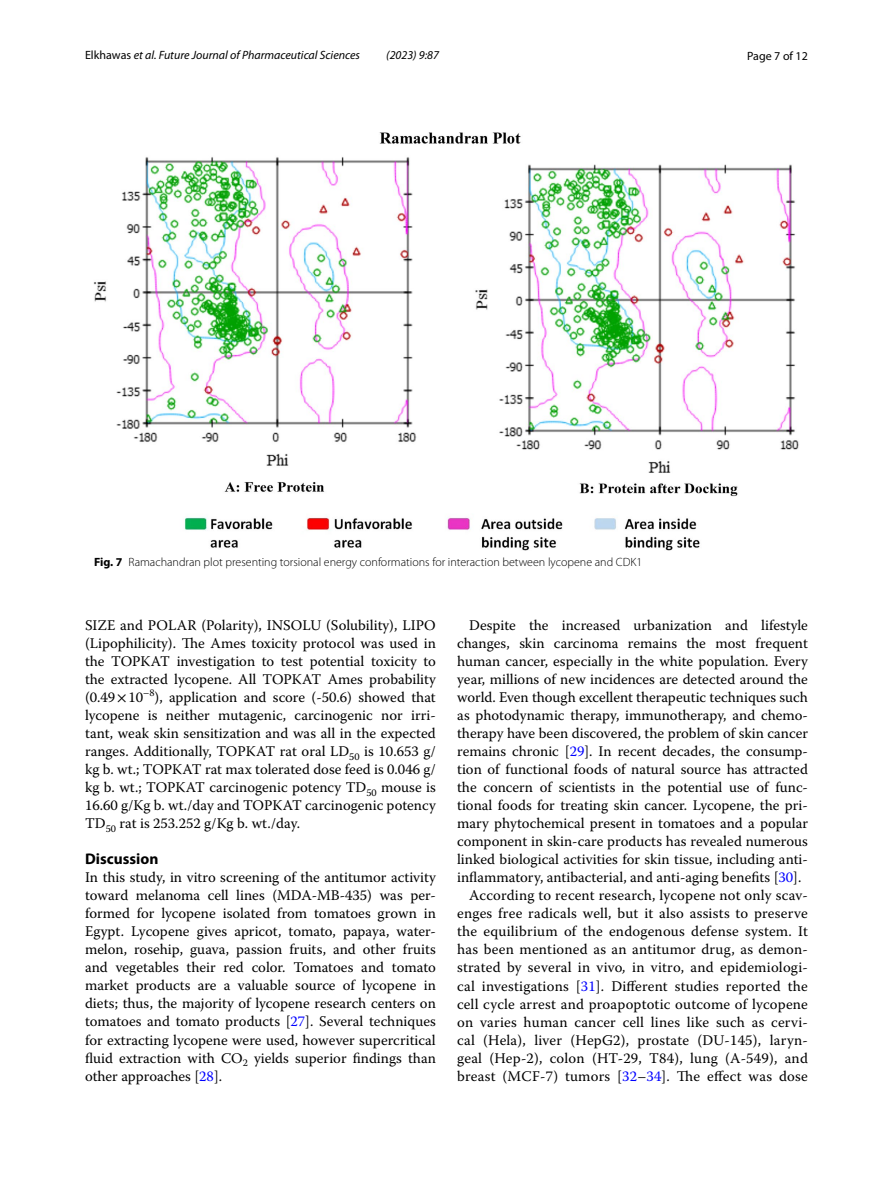
<style>
.page{position:relative;width:893px;height:1187px;background:#fff}
.page>*{position:absolute;margin:0;border:0;box-sizing:border-box;transform-origin:0 0}
.t1{font:700 15.45px "Myriad Pro";color:#000}
.t2{font:14.7px/18px "Warnock Pro";color:#000;text-align:justify}
.t3{font:300 12px "Myriad Pro";color:#000}
.t4{font:italic 12px "Myriad Pro";color:#000}
.t5{font:12px "Myriad Pro";color:#000}
.s1{font-style:normal}
.s2{font-weight:700}
.s3{font-family:"STIX"}
.s4{color:#00f}
.s5{font-style:italic}
</style>
<div class="page">
<img style="left:94px;top:133px;width:705px;height:417px">
<p class="t4" style="left:85px;top:48px;width:276px"><span class="s1">Elkhawas</span> et al. Future Journal of Pharmaceutical Sciences</p>
<p class="t4" style="left:386px;top:48px;width:54px">(2023) 9:87</p>
<p class="t5" style="left:747px;top:48px;width:62px">Page 7 of 12</p>
<p class="t3" style="left:94px;top:555px;width:550px"><span class="s2">Fig. 7</span> Ramachandran plot presenting torsional energy conformations for interaction between lycopene and CDK1</p>
<p class="t2" style="left:85px;top:616px;width:352px">SIZE and POLAR (Polarity), INSOLU (Solubility), LIPO (Lipophilicity). The Ames toxicity protocol was used in the TOPKAT investigation to test potential toxicity to the extracted lycopene. All TOPKAT Ames probability (0.49<span class="s3">×</span> -10<sup>–8</sup>), application and score (-50.6) showed that lycopene is neither mutagenic, carcinogenic nor irri&shy;tant, weak skin sensitization and was all in the expected ranges. Additionally, TOPKAT rat oral LD<sub>50</sub> is 10.653 g/ kg b. wt.; TOPKAT rat max tolerated dose feed is 0.046 g/ kg b. wt.; TOPKAT carcinogenic potency TD<sub>50</sub> mouse is 16.60 g/Kg b. wt./day and TOPKAT carcinogenic potency TD<sub>50</sub> rat is 253.252 g/Kg b. wt./day.</p>
<p class="t1" style="left:85px;top:849px;width:75px">Discussion</p>
<p class="t2" style="left:85px;top:868px;width:352px">In this study, in vitro screening of the antitumor activity toward melanoma cell lines (MDA-MB-435) was per&shy;formed for lycopene isolated from tomatoes grown in Egypt. Lycopene gives apricot, tomato, papaya, water&shy;melon, rosehip, guava, passion fruits, and other fruits and vegetables their red color. Tomatoes and tomato market products are a valuable source of lycopene in diets; thus, the majority of lycopene research centers on tomatoes and tomato products [<span class="s4">27</span>]. Several techniques for extracting lycopene were used, however supercritical fluid extraction with CO<sub>2</sub> yields superior findings than other approaches [<span class="s4">28</span>].</p>
<p class="t2" style="left:469px;top:616px;width:340px">Despite the increased urbanization and lifestyle</p>
<p class="t2" style="left:457px;top:634px;width:352px">changes, skin carcinoma remains the most frequent</p>
<p class="t2" style="left:457px;top:652px;width:352px">human cancer, especially in the white population. Every</p>
<p class="t2" style="left:457px;top:670px;width:352px">year, millions of new incidences are detected around the</p>
<p class="t2" style="left:457px;top:688px;width:352px">world. Even though excellent therapeutic techniques such</p>
<p class="t2" style="left:457px;top:706px;width:352px">as photodynamic therapy, immunotherapy, and chemo-</p>
<p class="t2" style="left:457px;top:724px;width:352px">therapy have been discovered, the problem of skin cancer</p>
<p class="t2" style="left:457px;top:742px;width:352px">remains chronic [<span class="s4">29</span>]. In recent decades, the consump-</p>
<p class="t2" style="left:457px;top:760px;width:352px">tion of functional foods of natural source has attracted</p>
<p class="t2" style="left:457px;top:778px;width:352px">the concern of scientists in the potential use of func-</p>
<p class="t2" style="left:457px;top:796px;width:352px">tional foods for treating skin cancer. Lycopene, the pri-</p>
<p class="t2" style="left:457px;top:814px;width:352px">mary phytochemical present in tomatoes and a popular</p>
<p class="t2" style="left:457px;top:832px;width:352px">component in skin-care products has revealed numerous</p>
<p class="t2" style="left:457px;top:850px;width:352px">linked biological activities for skin tissue, including anti-</p>
<p class="t2" style="left:457px;top:868px;width:346px">inflammatory, antibacterial, and anti-aging benefits [<span class="s4">30</span>].</p>
<p class="t2" style="left:469px;top:886px;width:340px">According to recent research, lycopene not only scav-</p>
<p class="t2" style="left:457px;top:904px;width:352px">enges free radicals well, but it also assists to preserve</p>
<p class="t2" style="left:457px;top:922px;width:352px">the equilibrium of the endogenous defense system. It</p>
<p class="t2" style="left:457px;top:940px;width:352px">has been mentioned as an antitumor drug, as demon-</p>
<p class="t2" style="left:457px;top:958px;width:352px">strated by several in vivo<span class="s5">,</span> in vitro, and epidemiologi-</p>
<p class="t2" style="left:457px;top:976px;width:352px">cal investigations [<span class="s4">31</span>]. Different studies reported the</p>
<p class="t2" style="left:457px;top:994px;width:352px">cell cycle arrest and proapoptotic outcome of lycopene</p>
<p class="t2" style="left:457px;top:1012px;width:352px">on varies human cancer cell lines like such as cervi-</p>
<p class="t2" style="left:457px;top:1030px;width:352px">cal (Hela), liver (HepG2), prostate (DU-145), laryn-</p>
<p class="t2" style="left:457px;top:1048px;width:352px">geal (Hep-2), colon (HT-29, T84), lung (A-549), and</p>
<p class="t2" style="left:457px;top:1066px;width:352px">breast (MCF-7) tumors [<span class="s4">32</span>–<span class="s4">34</span>]. The effect was dose</p>
</div>
